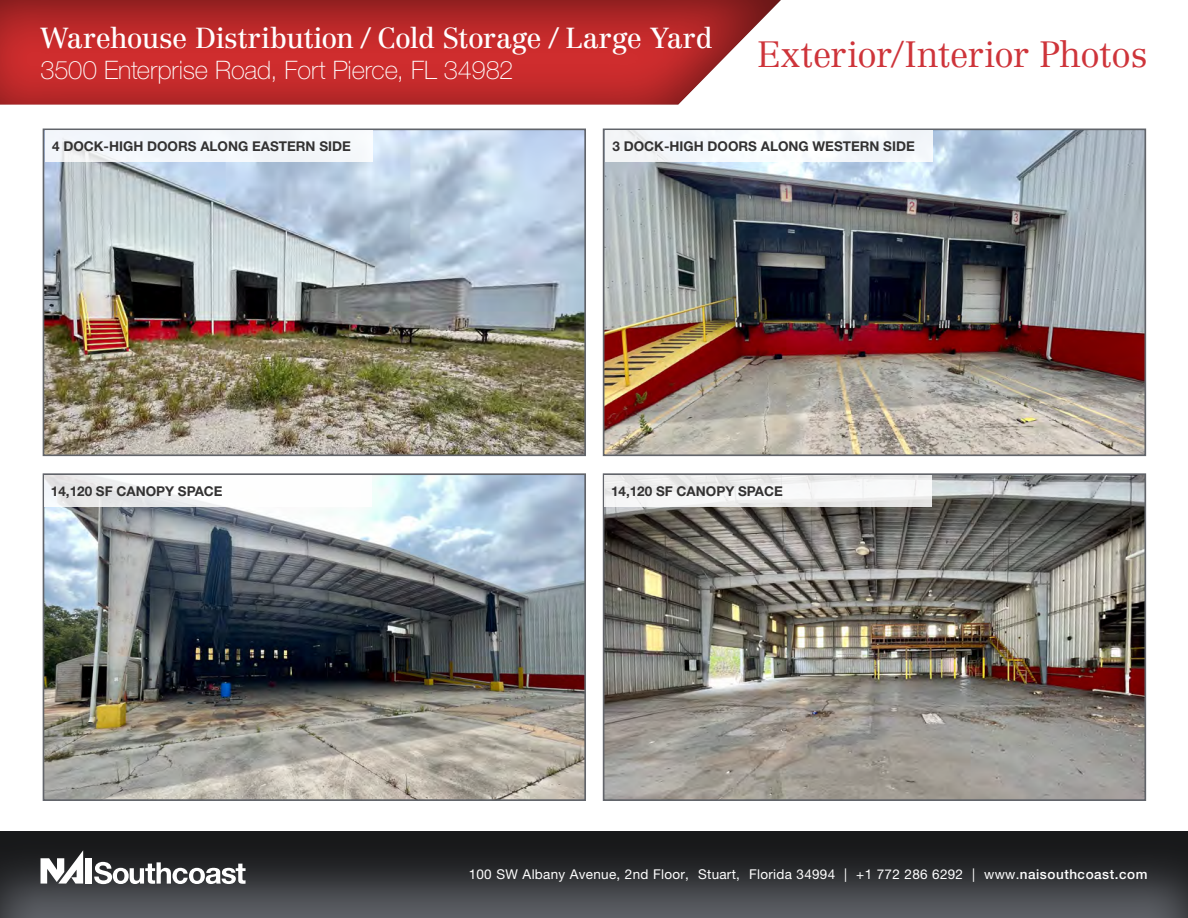
<style>
.page{position:relative;width:1188px;height:918px;background:#fff}
.page>*{position:absolute;margin:0;border:0;box-sizing:border-box;transform-origin:0 0}
.t1{font:300 36px "Centennial LT Std";letter-spacing:-.02em;color:#ce343a}
.t2{font:28.5px "Centennial LT Std";letter-spacing:-.015em;color:#fff}
.t3{font:100 25.5px "Helvetica Neue LT Std";letter-spacing:-.005em;color:#fff}
.t4{font:700 13.5px "Helvetica Neue LT Std";color:#333232}
.t5{font:13.5px "Helvetica Neue LT Std";letter-spacing:.02em;color:#fff}
.s1{font-weight:500}
</style>
<div class="page">
<div style="left:0;top:830px;width:1188px;height:88px;background:#000;opacity:.75"></div>
<div style="left:85px;top:858px;width:7px;height:26px;background:#fff"></div>
<svg style="left:41px;top:850px;width:42px;height:34px"></svg>
<svg style="left:94px;top:862px;width:152px;height:22px"></svg>
<img style="left:46px;top:132px;width:537px;height:321px">
<div style="left:43px;top:129px;width:543px;height:327px;border:2px solid #61646a"></div>
<img style="left:606px;top:132px;width:537px;height:321px">
<div style="left:603px;top:129px;width:543px;height:327px;border:2px solid #61646a"></div>
<div style="left:45px;top:130px;width:328px;height:32px;background:#f3f6fb"></div>
<div style="left:606px;top:130px;width:327px;height:32px;background:#f4f7fb"></div>
<img style="left:46px;top:476px;width:537px;height:322px">
<div style="left:43px;top:473px;width:543px;height:328px;border:2px solid #61646a"></div>
<img style="left:606px;top:476px;width:537px;height:322px">
<div style="left:603px;top:473px;width:543px;height:328px;border:2px solid #61646a"></div>
<svg style="left:44px;top:475px;width:327px;height:32px"></svg>
<svg style="left:604px;top:475px;width:328px;height:32px;fill:#f1f1f1"></svg>
<div style="left:0;top:0;width:793px;height:106px;background:#000;opacity:.51"></div>
<h2 class="t2" style="left:40px;top:21px;width:674px">Warehouse Distribution / Cold Storage / Large Yard</h2>
<h3 class="t3" style="left:40px;top:56px;width:474px">3500 Enterprise Road, Fort Pierce, FL 34982</h3>
<h1 class="t1" style="left:757px;top:33px;width:392px">Exterior/Interior Photos</h1>
<p class="t4" style="left:52px;top:138px;width:300px">4 DOCK-HIGH DOORS ALONG EASTERN SIDE</p>
<p class="t4" style="left:613px;top:138px;width:304px">3 DOCK-HIGH DOORS ALONG WESTERN SIDE</p>
<p class="t4" style="left:51px;top:482px;width:173px">14,120 SF CANOPY SPACE</p>
<p class="t4" style="left:611px;top:482px;width:173px">14,120 SF CANOPY SPACE</p>
<p class="t5" style="left:469px;top:866px;width:680px">100 SW Albany Avenue, 2nd Floor, Stuart, Florida 34994 | +1 772 286 6292 | www.<span class="s1">naisouthcoast.com</span></p>
</div>
